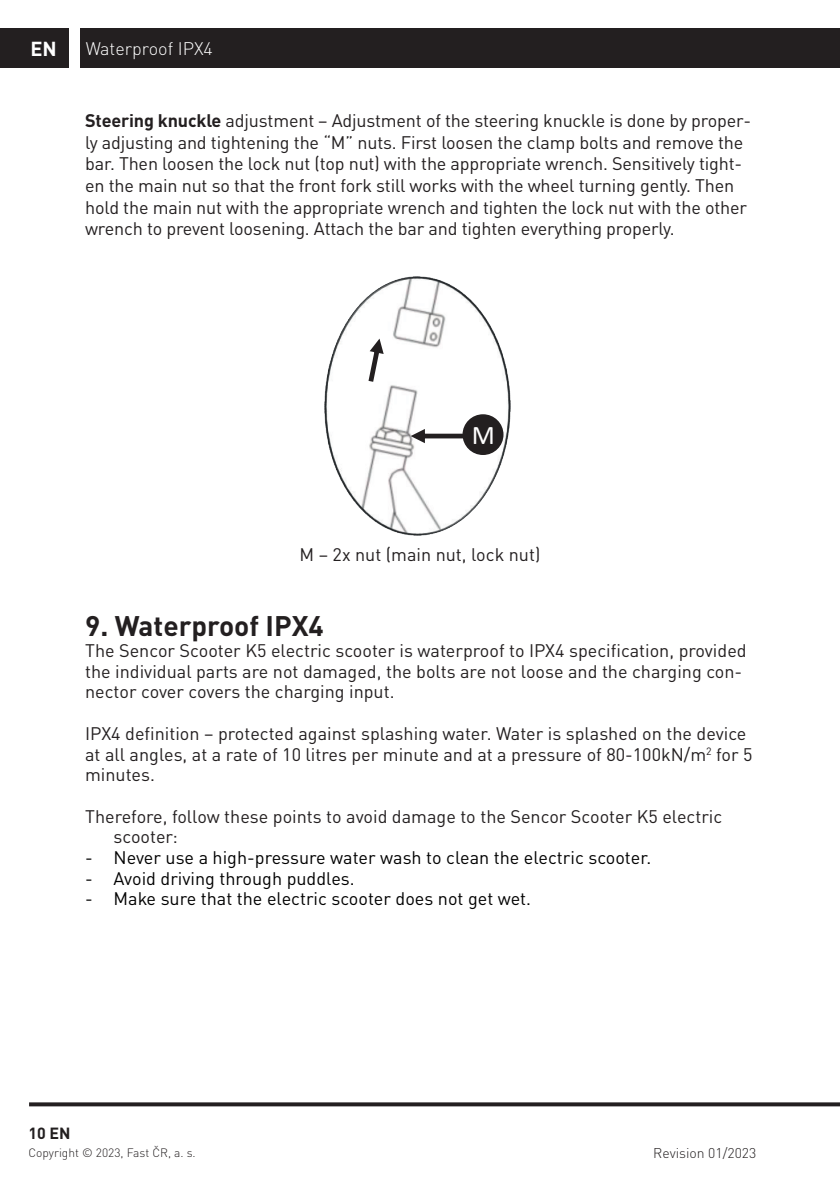
<style>
.page{position:relative;width:840px;height:1191px;background:#fff}
.page>*{position:absolute;margin:0;border:0;box-sizing:border-box;transform-origin:0 0}
.t1{font:700 28px "DIN Pro";color:#231f20}
.t2{font:27px "Calibri";color:#fff}
.t3{font:700 20px "DIN Pro";color:#fff}
.t4{font:18px/21.6px "DIN Pro";letter-spacing:-.01em;color:#231f20}
.t5{font:18px "DIN Pro";color:#000001}
.t6{font:300 18px "DIN Pro";color:#fff}
.t7{font:700 16px "DIN Pro";color:#231f20}
.t8{font:300 14px "DIN Pro";color:#231f20}
.t9{font:300 12px "DIN Pro";color:#231f20}
.s1{font-weight:700}
</style>
<div class="page">
<svg style="left:29px;top:1102px;width:810px;height:4px;background:#373435"></svg>
<div style="left:0;top:28px;width:68px;height:40px;background:#231f20"></div>
<div style="left:80px;top:28px;width:759px;height:40px;background:#231f20"></div>
<img style="left:324px;top:276px;width:186px;height:259px">
<svg style="left:410px;top:429px;width:54px;height:14px"></svg>
<div style="left:463px;top:415px;width:39px;height:39px;background:#231f20;border-radius:50%"></div>
<div style="left:462px;top:414px;width:41px;height:41px;border:2px solid #231f20;border-radius:50%"></div>
<svg style="left:368px;top:338px;width:15px;height:44px"></svg>
<p class="t3" style="left:30px;top:35px;width:28px">EN</p>
<p class="t6" style="left:86px;top:36px;width:129px">Waterproof IPX4</p>
<p class="t4" style="left:85px;top:108px;width:667px"><span class="s1">Steering knuckle</span> adjustment – Adjustment of the steering knuckle is done by proper&shy;ly adjusting and tightening the “M” nuts. First loosen the clamp bolts and remove the bar. Then loosen the lock nut (top nut) with the appropriate wrench. Sensitively tight&shy;en the main nut so that the front fork still works with the wheel turning gently. Then hold the main nut with the appropriate wrench and tighten the lock nut with the other wrench to prevent loosening. Attach the bar and tighten everything properly.</p>
<h2 class="t2" style="left:471px;top:416px;width:25px">M</h2>
<p class="t4" style="left:299px;top:542px;width:242px">M – 2x nut (main nut, lock nut)</p>
<h1 class="t1" style="left:85px;top:607px;width:240px">9. Waterproof IPX4</h1>
<p class="t4" style="left:85px;top:638px;width:662px;line-height:20.6px">The Sencor Scooter K5 electric scooter is waterproof to IPX4 specification, provided the individual parts are not damaged, the bolts are not loose and the charging con&shy;nector cover covers the charging input.</p>
<p class="t4" style="left:85px;top:721px;width:668px;line-height:20.8px">IPX4 definition – protected against splashing water. Water is splashed on the device at all angles, at a rate of 10 litres per minute and at a pressure of 80-100kN/m<sup>2</sup> for 5 minutes.</p>
<p class="t4" style="left:113px;top:804px;width:610px;line-height:20.6px;text-indent:-28px">Therefore, follow these points to avoid damage to the Sencor Scooter K5 electric scooter:</p>
<p class="t5" style="left:85px;top:843px;width:567px">- Never use a high-pressure water wash to clean the electric scooter.</p>
<p class="t5" style="left:85px;top:864px;width:271px">- Avoid driving through puddles.</p>
<p class="t5" style="left:85px;top:884px;width:447px">- Make sure that the electric scooter does not get wet.</p>
<p class="t7" style="left:28px;top:1122px;width:44px">10 EN</p>
<p class="t9" style="left:28px;top:1144px;width:169px">Copyright © 2023, Fast ČR, a. s.</p>
<p class="t8" style="left:653px;top:1143px;width:104px">Revision 01/2023</p>
</div>
